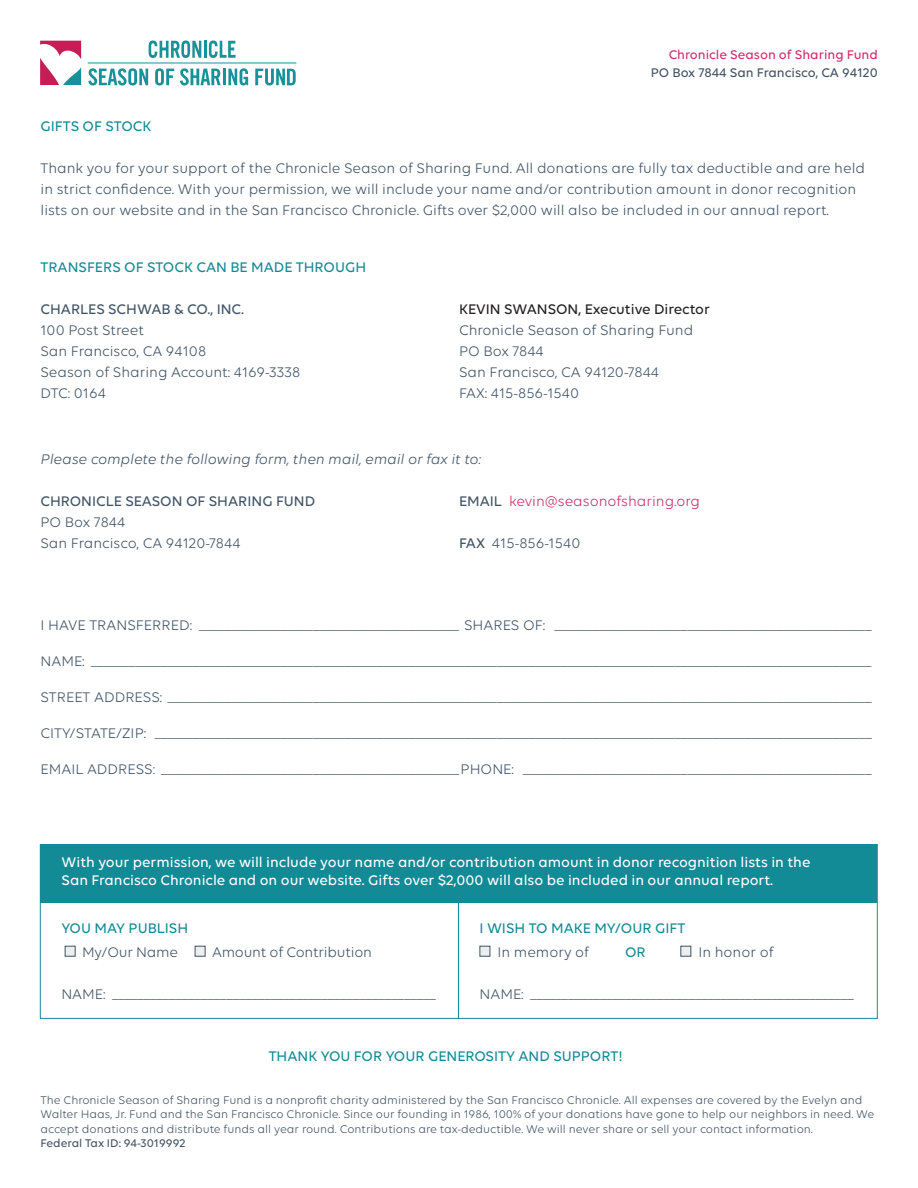
<style>
.page{position:relative;width:918px;height:1188px;background:#fff}
.page>*{position:absolute;margin:0;border:0;box-sizing:border-box;transform-origin:0 0}
.t1{font:15px/21px "Volte";color:#405364}
.t2{font:500 15px/18px "Volte";color:#fff}
.t3{font:500 15px "Volte";color:#138b96}
.t4{font:italic 15px "Volte";color:#405364}
.t5{font:500 15px "Volte";color:#405364}
.t6{font:500 15px "Volte";color:#231f20}
.t7{font:15px "Volte";color:#ce2d62}
.t8{font:500 13.5px "Volte";color:#405364}
.t9{font:500 13.5px "Volte";color:#ce2d62}
.t10{font:12px/14.2px "Volte";color:#405364}
.t11{font:500 12px "Volte";color:#405364}
.s1{font-weight:500;color:#405364}
.s2{font-weight:500}
</style>
<div class="page">
<svg style="left:88px;top:68px;width:60px;height:17px"></svg>
<svg style="left:155px;top:68px;width:19px;height:17px"></svg>
<svg style="left:180px;top:68px;width:41px;height:17px"></svg>
<hr style="left:223px;top:69px;width:3px;height:16px;background:#189199">
<svg style="left:228px;top:68px;width:20px;height:17px"></svg>
<svg style="left:255px;top:69px;width:41px;height:16px"></svg>
<hr style="left:88px;top:63px;width:208px;height:1px;background:#189199">
<svg style="left:149px;top:40px;width:52px;height:18px"></svg>
<hr style="left:204px;top:41px;width:3px;height:17px;background:#189199">
<svg style="left:209px;top:40px;width:27px;height:18px"></svg>
<svg style="left:40px;top:41px;width:41px;height:44px"></svg>
<div style="left:65px;top:946px;width:11px;height:11px;background:#ebeff0;border:1px solid #405364"></div>
<div style="left:195px;top:946px;width:11px;height:11px;background:#ebeff0;border:1px solid #405364"></div>
<div style="left:480px;top:946px;width:10px;height:11px;background:#ebeff0;border:1px solid #405364"></div>
<div style="left:680px;top:946px;width:11px;height:11px;background:#ebeff0;border:1px solid #405364"></div>
<div style="left:40px;top:844px;width:838px;height:58px;background:#138b96"></div>
<p class="t9" style="left:669px;top:47px;width:211px">Chronicle Season of Sharing Fund</p>
<p class="t8" style="left:651px;top:65px;width:228px">PO Box 7844 San Francisco, CA 94120</p>
<p class="t3" style="left:40px;top:118px;width:112px">GIFTS OF STOCK</p>
<p class="t1" style="left:40px;top:158px;width:826px">Thank you for your support of the Chronicle Season of Sharing Fund. All donations are fully tax deductible and are held in strict confidence. With your permission, we will include your name and/or contribution amount in donor recognition lists on our website and in the San Francisco Chronicle. Gifts over $2,000 will also be included in our annual report.</p>
<p class="t3" style="left:40px;top:259px;width:327px">TRANSFERS OF STOCK CAN BE MADE THROUGH</p>
<p class="t5" style="left:40px;top:301px;width:205px">CHARLES SCHWAB &amp; CO., INC.</p>
<p class="t1" style="left:40px;top:320px;width:261px">100 Post Street<br>San Francisco, CA 94108<br>Season of Sharing Account: 4169-3338<br>DTC: 0164</p>
<p class="t6" style="left:459px;top:301px;width:252px">KEVIN SWANSON, Executive Director</p>
<p class="t1" style="left:459px;top:320px;width:236px">Chronicle Season of Sharing Fund<br>PO Box 7844<br>San Francisco, CA 94120-7844<br>FAX: 415-856-1540</p>
<p class="t4" style="left:40px;top:450px;width:442px">Please complete the following form, then mail, email or fax it to:</p>
<p class="t5" style="left:40px;top:492px;width:276px">CHRONICLE SEASON OF SHARING FUND</p>
<p class="t1" style="left:40px;top:511px;width:202px">PO Box 7844<br>San Francisco, CA 94120-7844</p>
<p class="t7" style="left:459px;top:493px;width:243px"><span class="s1">EMAIL</span> kevin@seasonofsharing.org</p>
<p class="t1" style="left:459px;top:533px;width:123px"><span class="s2">FAX</span> 415-856-1540</p>
<p class="t1" style="left:40px;top:615px;width:833px">I HAVE TRANSFERRED: _________________________________________ SHARES OF: __________________________________________________</p>
<p class="t1" style="left:40px;top:651px;width:833px">NAME: ___________________________________________________________________________________________________________________________</p>
<p class="t1" style="left:40px;top:687px;width:833px">STREET ADDRESS: _______________________________________________________________________________________________________________</p>
<p class="t1" style="left:40px;top:723px;width:833px">CITY/STATE/ZIP: _________________________________________________________________________________________________________________</p>
<p class="t1" style="left:40px;top:759px;width:833px">EMAIL ADDRESS: _______________________________________________PHONE: _______________________________________________________</p>
<p class="t2" style="left:62px;top:853px;width:750px">With your permission, we will include your name and/or contribution amount in donor recognition lists in the<br>San Francisco Chronicle and on our website. Gifts over $2,000 will also be included in our annual report.</p>
<p class="t3" style="left:61px;top:919px;width:128px">YOU MAY PUBLISH</p>
<p class="t1" style="left:82px;top:941px;width:98px">My/Our Name</p>
<p class="t1" style="left:212px;top:941px;width:161px">Amount of Contribution</p>
<p class="t1" style="left:61px;top:983px;width:376px">NAME: ___________________________________________________</p>
<p class="t3" style="left:480px;top:919px;width:207px">I WISH TO MAKE MY/OUR GIFT</p>
<p class="t1" style="left:498px;top:941px;width:93px">In memory of</p>
<p class="t3" style="left:625px;top:943px;width:22px">OR</p>
<p class="t1" style="left:698px;top:941px;width:77px">In honor of</p>
<p class="t1" style="left:480px;top:983px;width:376px">NAME: ___________________________________________________</p>
<p class="t3" style="left:269px;top:1047px;width:356px">THANK YOU FOR YOUR GENEROSITY AND SUPPORT!</p>
<p class="t10" style="left:40px;top:1093px;width:835px">The Chronicle Season of Sharing Fund is a nonprofit charity administered by the San Francisco Chronicle. All expenses are covered by the Evelyn and<br>Walter Haas, Jr. Fund and the San Francisco Chronicle. Since our founding in 1986, 100% of your donations have gone to help our neighbors in need. We accept donations and distribute funds all year round. Contributions are tax-deductible. We will never share or sell your contact information.</p>
<p class="t11" style="left:40px;top:1136px;width:147px">Federal Tax ID: 94-3019992</p>
</div>
